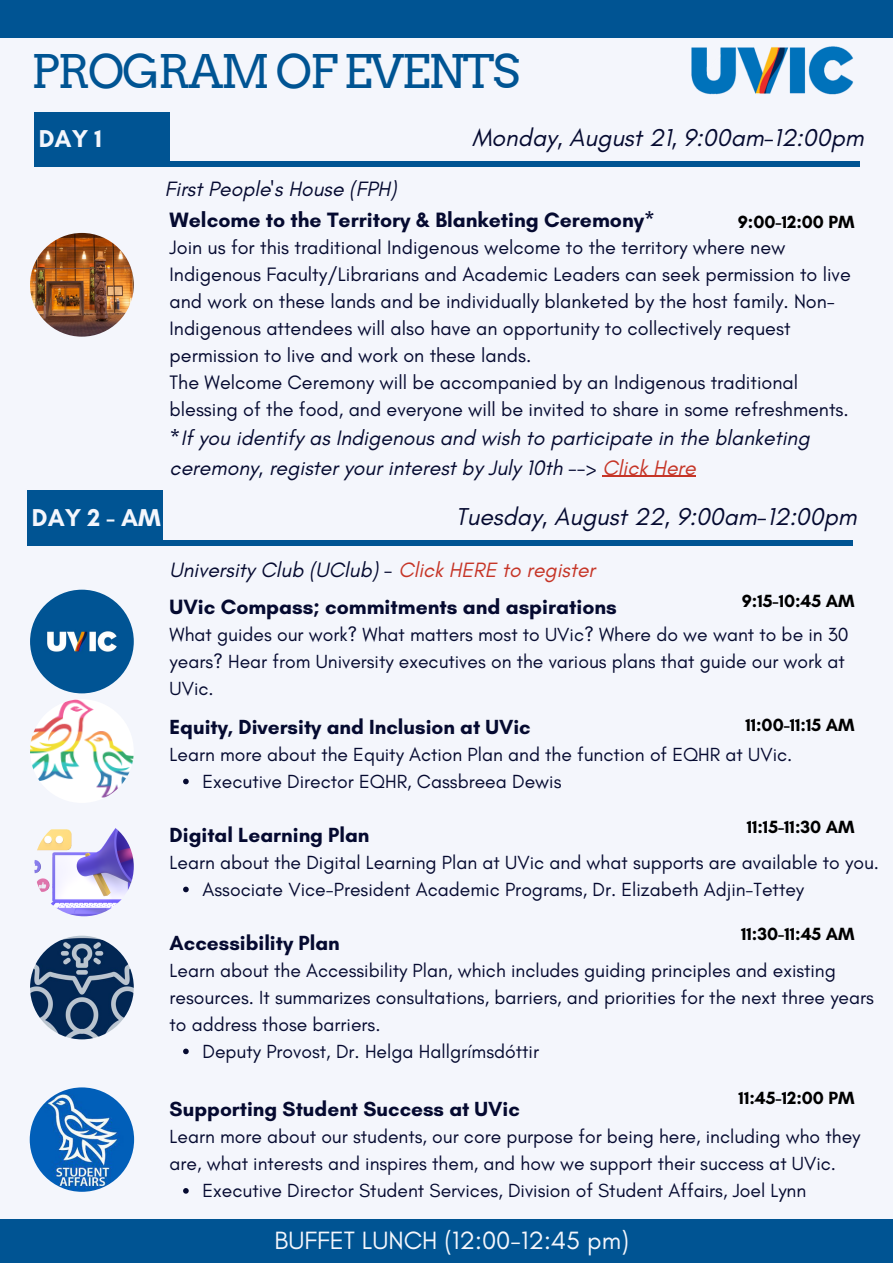
<style>
.page{position:relative;width:893px;height:1264px;background:#fff}
.page>*{position:absolute;margin:0;border:0;box-sizing:border-box;transform-origin:0 0}
.t1{font:46.35px "Arvo";letter-spacing:-.05em;color:#005493}
.t2{font:25.5px "Glacial Indifference";color:#f4f6fc}
.t3{font:italic 24.75px "Glacial Indifference";color:#050a30}
.t4{font:700 24.75px "Glacial Indifference";color:#f4f6fc}
.t5{font:italic 21.3px/29.2px "Glacial Indifference";color:#050a30}
.t6{font:700 21.15px "Glacial Indifference";color:#050a30}
.t7{font:italic 21.15px "Glacial Indifference";color:#050a30}
.t8{font:700 20.85px "Glacial Indifference";color:#050a30}
.t9{font:19.8px/27px "Glacial Indifference";color:#050a30}
.t10{font:19.35px/27px "Glacial Indifference";color:#050a30}
.t11{font:700 18px "Glacial Indifference";color:#000}
.s1{font-style:normal}
.s2{color:#c63527}
</style>
<div class="page">
<div style="left:0;top:0;width:892px;height:1262px;background:#f4f6fc"></div>
<div style="left:34px;top:161px;width:825px;height:6px;background:#005493"></div>
<div style="left:34px;top:112px;width:135px;height:53px;background:#005493"></div>
<img style="left:30px;top:1087px;width:104px;height:104px;border-radius:50%">
<div style="left:0;top:1219px;width:892px;height:43px;background:#005493"></div>
<div style="left:0;top:0;width:892px;height:38px;background:#005493"></div>
<img style="left:691px;top:46px;width:162px;height:49px">
<img style="left:30px;top:233px;width:104px;height:103px;border-radius:50%">
<img style="left:30px;top:589px;width:104px;height:104px;border-radius:50%">
<img style="left:30px;top:699px;width:104px;height:104px;border-radius:50%">
<img style="left:30px;top:935px;width:104px;height:104px;border-radius:50%">
<div style="left:27px;top:540px;width:825px;height:5px;background:#005493"></div>
<div style="left:27px;top:491px;width:136px;height:53px;background:#005493"></div>
<img style="left:34px;top:816px;width:100px;height:100px;border-radius:50%">
<svg style="left:183px;top:778px;width:6px;height:6px"></svg>
<svg style="left:183px;top:886px;width:6px;height:6px"></svg>
<svg style="left:183px;top:1048px;width:6px;height:6px"></svg>
<svg style="left:183px;top:1188px;width:6px;height:5px"></svg>
<hr style="left:602px;top:475px;width:93px;height:2px;background:#c63527">
<p class="t1" style="left:31px;top:44px;width:490px">PROGRAM OF EVENTS</p>
<p class="t4" style="left:39px;top:123px;width:64px">DAY 1</p>
<p class="t3" style="left:472px;top:122px;width:393px">Monday, August 21, 9:00am-12:00pm</p>
<p class="t7" style="left:165px;top:175px;width:233px">First People's House (FPH)</p>
<p class="t6" style="left:169px;top:207px;width:487px">Welcome to the Territory &amp; Blanketing Ceremony*</p>
<p class="t9" style="left:169px;top:234px;width:682px">Join us for this traditional Indigenous welcome to the territory where new Indigenous Faculty/Librarians and Academic Leaders can seek permission to live and work on these lands and be individually blanketed by the host family. Non-Indigenous attendees will also have an opportunity to collectively request permission to live and work on these lands.</p>
<p class="t9" style="left:169px;top:368px;width:680px">The Welcome Ceremony will be accompanied by an Indigenous traditional blessing of the food, and everyone will be invited to share in some refreshments.</p>
<p class="t5" style="left:169px;top:423px;width:641px"><span class="s1">*</span>If you identify as Indigenous and wish to participate in the blanketing ceremony, register your interest by July 10th --&gt; <span class="s2">Click Here</span></p>
<p class="t11" style="left:737px;top:211px;width:118px">9:00-12:00 PM</p>
<p class="t4" style="left:32px;top:502px;width:130px">DAY 2 - AM</p>
<p class="t3" style="left:456px;top:501px;width:402px">Tuesday, August 22, 9:00am-12:00pm</p>
<p class="t7" style="left:169px;top:557px;width:427px">University Club (UClub) - <span class="s2">Click HERE to register</span></p>
<p class="t6" style="left:169px;top:593px;width:449px">UVic Compass; commitments and aspirations</p>
<p class="t10" style="left:169px;top:620px;width:680px">What guides our work? What matters most to UVic? Where do we want to be in 30 years? Hear from University executives on the various plans that guide our work at<br>UVic.</p>
<p class="t11" style="left:741px;top:590px;width:114px">9:15-10:45 AM</p>
<p class="t8" style="left:169px;top:714px;width:362px">Equity, Diversity and Inclusion at UVic</p>
<p class="t10" style="left:169px;top:740px;width:624px">Learn more about the Equity Action Plan and the function of EQHR at UVic.</p>
<p class="t11" style="left:745px;top:713px;width:111px">11:00-11:15 AM</p>
<p class="t10" style="left:202px;top:767px;width:360px">Executive Director EQHR, Cassbreea Dewis</p>
<p class="t11" style="left:746px;top:816px;width:109px">11:15-11:30 AM</p>
<p class="t8" style="left:169px;top:821px;width:201px">Digital Learning Plan</p>
<p class="t10" style="left:169px;top:848px;width:711px">Learn about the Digital Learning Plan at UVic and what supports are available to you.</p>
<p class="t10" style="left:202px;top:875px;width:603px">Associate Vice-President Academic Programs, Dr. Elizabeth Adjin-Tettey</p>
<p class="t11" style="left:741px;top:922px;width:115px">11:30-11:45 AM</p>
<p class="t8" style="left:169px;top:929px;width:172px">Accessibility Plan</p>
<p class="t10" style="left:169px;top:956px;width:705px">Learn about the Accessibility Plan, which includes guiding principles and existing resources. It summarizes consultations, barriers, and priorities for the next three years to address those barriers.</p>
<p class="t10" style="left:202px;top:1037px;width:338px">Deputy Provost, Dr. Helga Hallgrímsdóttir</p>
<p class="t11" style="left:738px;top:1086px;width:117px">11:45-12:00 PM</p>
<p class="t8" style="left:169px;top:1096px;width:352px">Supporting Student Success at UVic</p>
<p class="t10" style="left:169px;top:1122px;width:692px">Learn more about our students, our core purpose for being here, including who they are, what interests and inspires them, and how we support their success at UVic.</p>
<p class="t10" style="left:202px;top:1176px;width:605px">Executive Director Student Services, Division of Student Affairs, Joel Lynn</p>
<p class="t2" style="left:274px;top:1225px;width:356px">BUFFET LUNCH (12:00-12:45 pm)</p>
</div>
